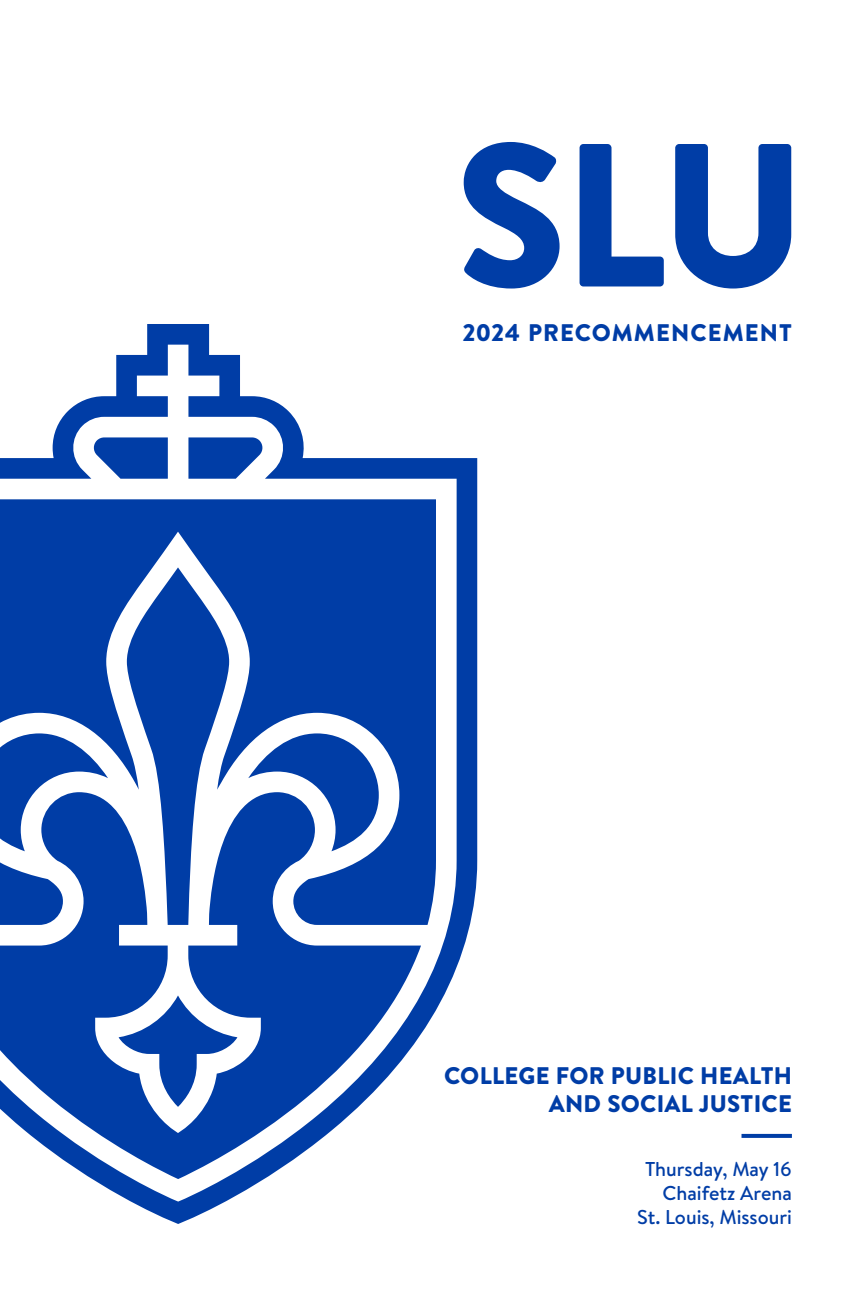
<style>
.page{position:relative;width:864px;height:1296px;background:#fff}
.page>*{position:absolute;margin:0;border:0;box-sizing:border-box;transform-origin:0 0}
.t1{font:900 203.6px "Brandon Text";color:#003da6}
.t2{font:900 24px "Brandon Text";letter-spacing:.01em;color:#003da6}
.t3{font:900 24px "Brandon Text";letter-spacing:.045em;color:#003da6}
.t4{font:500 20px "Brandon Text";color:#003da6}
</style>
<div class="page">
<svg style="left:0;top:324px;width:477px;height:900px;fill:#003da6"></svg>
<svg style="left:742px;top:1134px;width:50px;height:4px"></svg>
<p class="t1" style="left:455px;top:72px;width:352px">SLU</p>
<p class="t3" style="left:462px;top:316px;width:331px">2024 PRECOMMENCEMENT</p>
<p class="t2" style="left:444px;top:1058px;width:349px">COLLEGE FOR PUBLIC HEALTH</p>
<p class="t2" style="left:549px;top:1086px;width:245px">AND SOCIAL JUSTICE</p>
<p class="t4" style="left:645px;top:1155px;width:148px">Thursday, May 16</p>
<p class="t4" style="left:662px;top:1179px;width:131px">Chaifetz Arena</p>
<p class="t4" style="left:637px;top:1203px;width:156px">St. Louis, Missouri</p>
</div>
